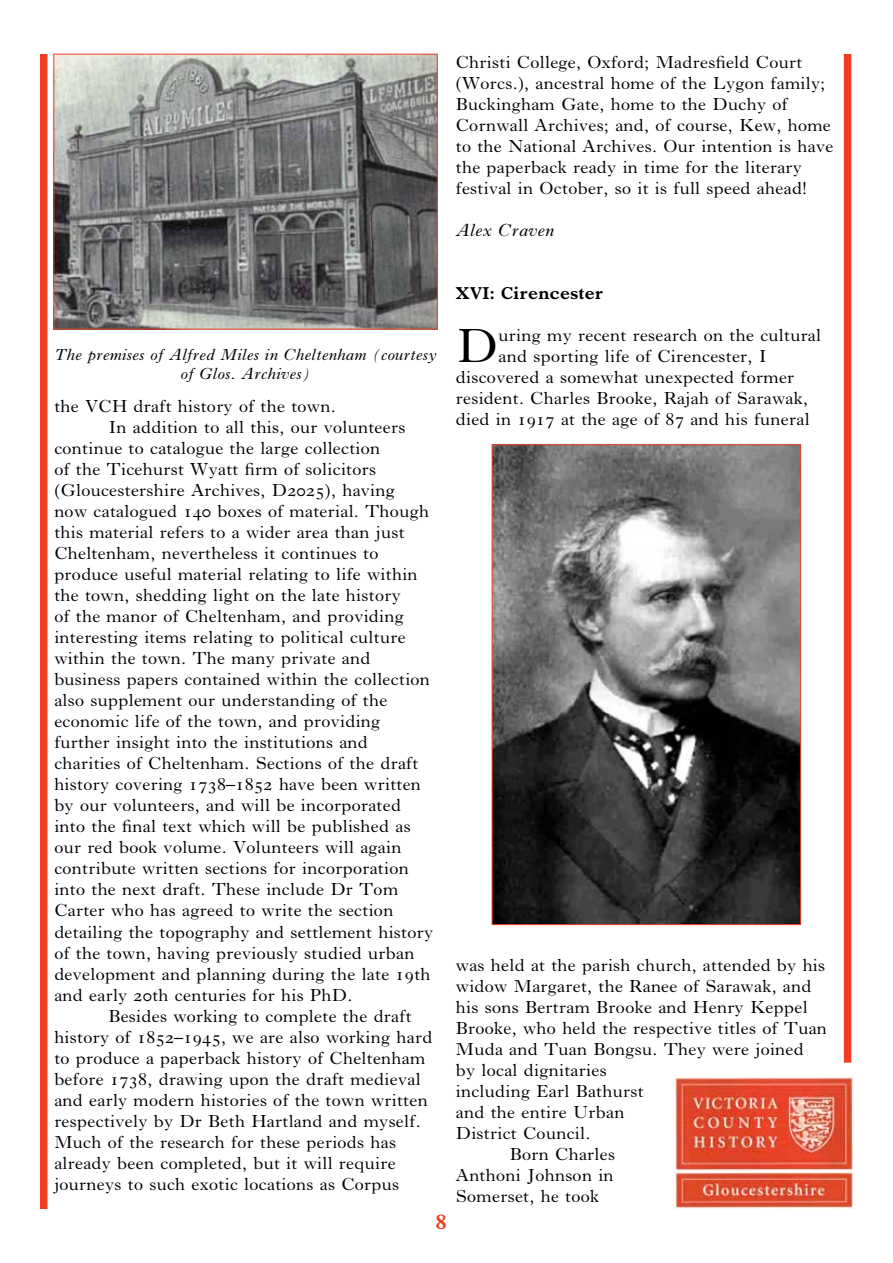
<style>
.page{position:relative;width:893px;height:1263px;background:#fff}
.page>*{position:absolute;margin:0;border:0;box-sizing:border-box;transform-origin:0 0}
.t1{font:49.5px "Imprint";color:#000}
.t2{font:700 21px "Imprint";color:#ef3e23}
.t3{font:18px/21px "Imprint";color:#000}
.t4{font:700 18px "Imprint";color:#000}
.t5{font:italic 18px "Imprint";color:#000}
.t6{font:italic 16.5px/19.5px "Imprint";color:#000;text-align:center}
</style>
<div class="page">
<img style="left:673px;top:1076px;width:181px;height:133px">
<div style="left:844px;top:54px;width:7px;height:1008px;background:#ef3e23"></div>
<div style="left:40px;top:54px;width:7px;height:1155px;background:#ef3e23"></div>
<img style="left:56px;top:56px;width:379px;height:271px">
<img style="left:494px;top:447px;width:305px;height:476px">
<div style="left:492px;top:445px;width:309px;height:480px;border:1px solid #ef3e23"></div>
<p class="t3" style="left:455px;top:51px;width:379px">Christi College, Oxford; Madresfield Court (Worcs.), ancestral home of the Lygon family; Buckingham Gate, home to the Duchy of Cornwall Archives; and, of course, Kew, home to the National Archives. Our intention is have the paperback ready in time for the literary festival in October, so it is full speed ahead!</p>
<p class="t5" style="left:455px;top:220px;width:100px">Alex Craven</p>
<p class="t6" style="left:54px;top:344px;width:384px">The premises of Alfred Miles in Cheltenham (courtesy of Glos. Archives)</p>
<p class="t3" style="left:54px;top:395px;width:283px">the VCH draft history of the town.</p>
<p class="t3" style="left:108px;top:416px;width:299px">In addition to all this, our volunteers</p>
<p class="t3" style="left:54px;top:437px;width:328px">continue to catalogue the large collection</p>
<p class="t3" style="left:54px;top:458px;width:324px">of the Ticehurst Wyatt firm of solicitors</p>
<p class="t3" style="left:54px;top:479px;width:342px">(Gloucestershire Archives, D2025), having</p>
<p class="t3" style="left:54px;top:500px;width:376px">now catalogued 140 boxes of material. Though</p>
<p class="t3" style="left:54px;top:521px;width:352px">this material refers to a wider area than just</p>
<p class="t3" style="left:54px;top:542px;width:326px">Cheltenham, nevertheless it continues to</p>
<p class="t3" style="left:54px;top:563px;width:365px">produce useful material relating to life within</p>
<p class="t3" style="left:54px;top:584px;width:348px">the town, shedding light on the late history</p>
<p class="t3" style="left:54px;top:605px;width:351px">of the manor of Cheltenham, and providing</p>
<p class="t3" style="left:54px;top:626px;width:353px">interesting items relating to political culture</p>
<p class="t3" style="left:54px;top:647px;width:318px">within the town. The many private and</p>
<p class="t3" style="left:54px;top:668px;width:377px">business papers contained within the collection</p>
<p class="t3" style="left:54px;top:689px;width:335px">also supplement our understanding of the</p>
<p class="t3" style="left:54px;top:710px;width:328px">economic life of the town, and providing</p>
<p class="t3" style="left:54px;top:731px;width:315px">further insight into the institutions and</p>
<p class="t3" style="left:54px;top:752px;width:366px">charities of Cheltenham. Sections of the draft</p>
<p class="t3" style="left:54px;top:773px;width:368px">history covering 1738–1852 have been written</p>
<p class="t3" style="left:54px;top:794px;width:349px">by our volunteers, and will be incorporated</p>
<p class="t3" style="left:54px;top:815px;width:358px">into the final text which will be published as</p>
<p class="t3" style="left:54px;top:836px;width:349px">our red book volume. Volunteers will again</p>
<p class="t3" style="left:54px;top:857px;width:356px">contribute written sections for incorporation</p>
<p class="t3" style="left:54px;top:878px;width:346px">into the next draft. These include Dr Tom</p>
<p class="t3" style="left:54px;top:899px;width:341px">Carter who has agreed to write the section</p>
<p class="t3" style="left:54px;top:920px;width:381px">detailing the topography and settlement history</p>
<p class="t3" style="left:54px;top:941px;width:362px">of the town, having previously studied urban</p>
<p class="t3" style="left:54px;top:962px;width:378px">development and planning during the late 19th</p>
<p class="t3" style="left:54px;top:983px;width:300px">and early 20th centuries for his PhD.</p>
<p class="t3" style="left:108px;top:1004px;width:305px">Besides working to complete the draft</p>
<p class="t3" style="left:54px;top:1025px;width:380px">history of 1852–1945, we are also working hard</p>
<p class="t3" style="left:54px;top:1046px;width:373px">to produce a paperback history of Cheltenham</p>
<p class="t3" style="left:54px;top:1067px;width:368px">before 1738, drawing upon the draft medieval</p>
<p class="t3" style="left:54px;top:1088px;width:375px">and early modern histories of the town written</p>
<p class="t3" style="left:54px;top:1109px;width:368px">respectively by Dr Beth Hartland and myself.</p>
<p class="t3" style="left:54px;top:1130px;width:344px">Much of the research for these periods has</p>
<p class="t3" style="left:54px;top:1151px;width:343px">already been completed, but it will require</p>
<p class="t3" style="left:54px;top:1172px;width:347px">journeys to such exotic locations as Corpus</p>
<p class="t2" style="left:436px;top:1209px;width:12px">8</p>
<p class="t4" style="left:455px;top:283px;width:149px">XVI: Cirencester</p>
<h1 class="t1" style="left:455px;top:316px;width:44px">D</h1>
<p class="t3" style="left:498px;top:324px;width:324px">uring my recent research on the cultural</p>
<p class="t3" style="left:498px;top:345px;width:270px">and sporting life of Cirencester, I</p>
<p class="t3" style="left:455px;top:366px;width:340px">discovered a somewhat unexpected former</p>
<p class="t3" style="left:455px;top:387px;width:354px">resident. Charles Brooke, Rajah of Sarawak,</p>
<p class="t3" style="left:455px;top:408px;width:356px">died in 1917 at the age of 87 and his funeral</p>
<p class="t3" style="left:455px;top:954px;width:371px">was held at the parish church, attended by his</p>
<p class="t3" style="left:455px;top:975px;width:357px">widow Margaret, the Ranee of Sarawak, and</p>
<p class="t3" style="left:455px;top:996px;width:354px">his sons Bertram Brooke and Henry Keppel</p>
<p class="t3" style="left:455px;top:1017px;width:373px">Brooke, who held the respective titles of Tuan</p>
<p class="t3" style="left:455px;top:1038px;width:350px">Muda and Tuan Bongsu. They were joined</p>
<p class="t3" style="left:455px;top:1059px;width:153px">by local dignitaries</p>
<p class="t3" style="left:455px;top:1080px;width:190px">including Earl Bathurst</p>
<p class="t3" style="left:455px;top:1101px;width:170px">and the entire Urban</p>
<p class="t3" style="left:455px;top:1122px;width:136px">District Council.</p>
<p class="t3" style="left:509px;top:1143px;width:107px">Born Charles</p>
<p class="t3" style="left:455px;top:1164px;width:160px">Anthoni Johnson in</p>
<p class="t3" style="left:455px;top:1185px;width:145px">Somerset, he took</p>
</div>
